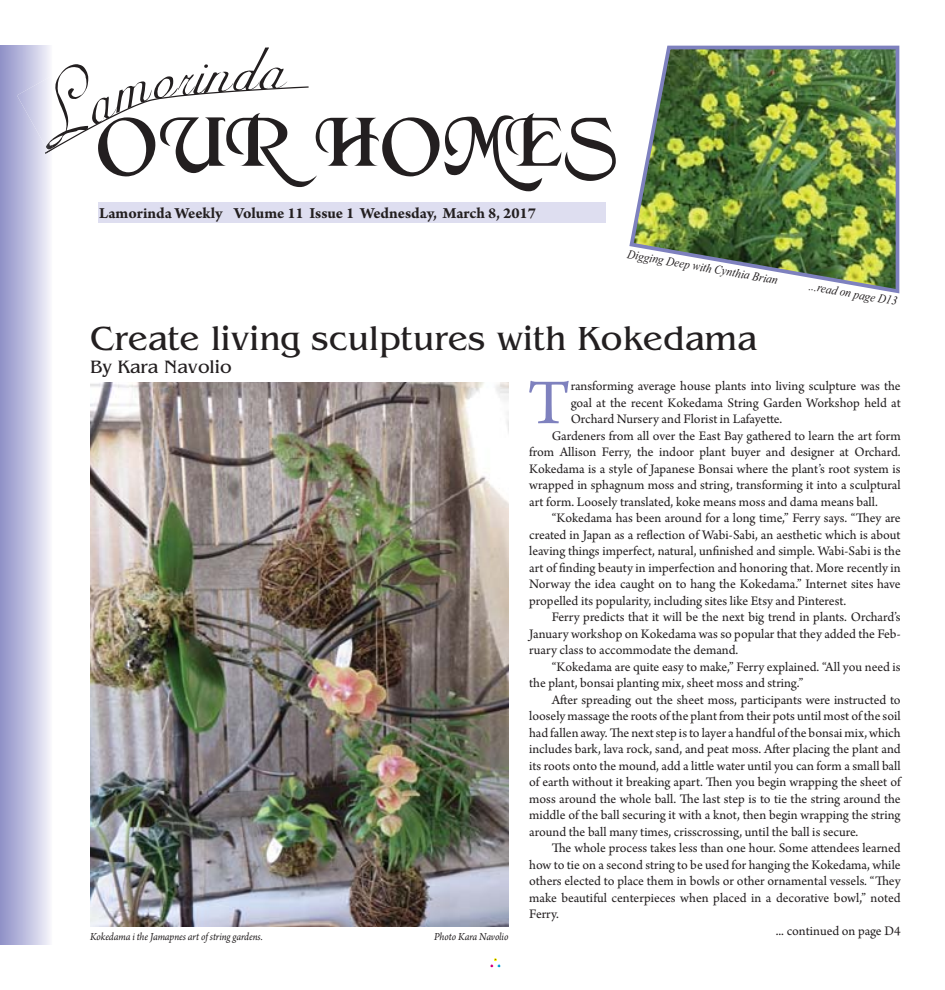
<style>
.page{position:relative;width:945px;height:990px;background:#fff}
.page>*{position:absolute;margin:0;border:0;box-sizing:border-box;transform-origin:0 0}
.t1{font:76.25px "Merced";color:#231f20;scale:.95 1}
.t2{font:67.12px "Arno Pro";color:#7e81be}
.t3{font:35px "Benguiat";color:#231f20}
.t4{font:18.75px "Benguiat";color:#231f20}
.t5{font:700 16.25px "Arno Pro";color:#231f20}
.t6{font:13.75px "Arno Pro";color:#231f20}
.t7{font:italic 12.5px "Times New Roman";color:#231f20;scale:.9 1}
.t8{font:italic 11.25px "Arno Pro";letter-spacing:-.01em;color:#231f20;scale:.94 1}
</style>
<div class="page">
<div style="left:490px;top:958px;width:11px;height:10px;border:1px solid #fff"></div>
<div style="left:98px;top:202px;width:508px;height:21px;background:#dedef0"></div>
<img style="left:629px;top:46px;width:270px;height:247px">
<svg style="left:0;top:45px;width:50px;height:900px;background:#b6b7db"></svg>
<img style="left:90px;top:382px;width:418px;height:545px">
<svg style="left:17px;top:47px;width:292px;height:107px"></svg>
<h1 class="t1" style="left:98px;top:96px;width:551px">OUR HOMES</h1>
<p class="t5" style="left:99px;top:206px;width:439px">Lamorinda Weekly Volume 11 Issue 1 Wednesday, March 8, 2017</p>
<p class="t7" style="left:628px;top:249px;width:171px;rotate:10deg">Digging Deep with Cynthia Brian</p>
<h3 class="t3" style="left:90px;top:326px;width:669px">Create living sculptures with Kokedama</h3>
<h3 class="t4" style="left:90px;top:360px;width:143px">By Kara Navolio</h3>
<p class="t7" style="left:810px;top:281px;width:101px;rotate:10deg">...read on page D13</p>
<p class="t8" style="left:90px;top:931px;width:185px">Kokedama i the Jamapnes art of string gardens.</p>
<p class="t8" style="left:434px;top:931px;width:81px">Photo Kara Navolio</p>
<h2 class="t2" style="left:528px;top:361px;width:45px">T</h2>
<p class="t6" style="left:571px;top:377px;width:331px">ransforming average house plants into living sculpture was the</p>
<p class="t6" style="left:571px;top:394px;width:332px">goal at the recent Kokedama String Garden Workshop held at</p>
<p class="t6" style="left:571px;top:410px;width:213px">Orchard Nursery and Florist in Lafayette.</p>
<p class="t6" style="left:552px;top:427px;width:351px">Gardeners from all over the East Bay gathered to learn the art form</p>
<p class="t6" style="left:529px;top:443px;width:373px">from Allison Ferry, the indoor plant buyer and designer at Orchard.</p>
<p class="t6" style="left:529px;top:460px;width:373px">Kokedama is a style of Japanese Bonsai where the plant’s root system is</p>
<p class="t6" style="left:529px;top:476px;width:373px">wrapped in sphagnum moss and string, transforming it into a sculptural</p>
<p class="t6" style="left:529px;top:493px;width:350px">art form. Loosely translated, koke means moss and dama means ball.</p>
<p class="t6" style="left:552px;top:509px;width:350px">“Kokedama has been around for a long time,” Ferry says. “They are</p>
<p class="t6" style="left:529px;top:526px;width:373px">created in Japan as a reflection of Wabi-Sabi, an aesthetic which is about</p>
<p class="t6" style="left:529px;top:542px;width:373px">leaving things imperfect, natural, unfinished and simple. Wabi-Sabi is the</p>
<p class="t6" style="left:529px;top:559px;width:373px">art of finding beauty in imperfection and honoring that. More recently in</p>
<p class="t6" style="left:529px;top:575px;width:373px">Norway the idea caught on to hang the Kokedama.” Internet sites have</p>
<p class="t6" style="left:529px;top:592px;width:319px">propelled its popularity, including sites like Etsy and Pinterest.</p>
<p class="t6" style="left:552px;top:608px;width:351px">Ferry predicts that it will be the next big trend in plants. Orchard’s</p>
<p class="t6" style="left:529px;top:625px;width:373px">January workshop on Kokedama was so popular that they added the Feb-</p>
<p class="t6" style="left:529px;top:641px;width:211px">ruary class to accommodate the demand.</p>
<p class="t6" style="left:552px;top:658px;width:351px">“Kokedama are quite easy to make,” Ferry explained. “All you need is</p>
<p class="t6" style="left:529px;top:674px;width:276px">the plant, bonsai planting mix, sheet moss and string.”</p>
<p class="t6" style="left:552px;top:691px;width:351px">After spreading out the sheet moss, participants were instructed to</p>
<p class="t6" style="left:529px;top:707px;width:373px">loosely massage the roots of the plant from their pots until most of the soil</p>
<p class="t6" style="left:529px;top:724px;width:373px">had fallen away. The next step is to layer a handful of the bonsai mix, which</p>
<p class="t6" style="left:529px;top:740px;width:373px">includes bark, lava rock, sand, and peat moss. After placing the plant and</p>
<p class="t6" style="left:529px;top:757px;width:373px">its roots onto the mound, add a little water until you can form a small ball</p>
<p class="t6" style="left:529px;top:773px;width:373px">of earth without it breaking apart. Then you begin wrapping the sheet of</p>
<p class="t6" style="left:529px;top:790px;width:373px">moss around the whole ball. The last step is to tie the string around the</p>
<p class="t6" style="left:529px;top:806px;width:373px">middle of the ball securing it with a knot, then begin wrapping the string</p>
<p class="t6" style="left:529px;top:823px;width:331px">around the ball many times, crisscrossing, until the ball is secure.</p>
<p class="t6" style="left:552px;top:839px;width:350px">The whole process takes less than one hour. Some attendees learned</p>
<p class="t6" style="left:529px;top:856px;width:373px">how to tie on a second string to be used for hanging the Kokedama, while</p>
<p class="t6" style="left:529px;top:872px;width:373px">others elected to place them in bowls or other ornamental vessels. “They</p>
<p class="t6" style="left:529px;top:889px;width:373px">make beautiful centerpieces when placed in a decorative bowl,” noted</p>
<p class="t6" style="left:529px;top:905px;width:31px">Ferry.</p>
<p class="t6" style="left:776px;top:922px;width:126px">... continued on page D4</p>
</div>
